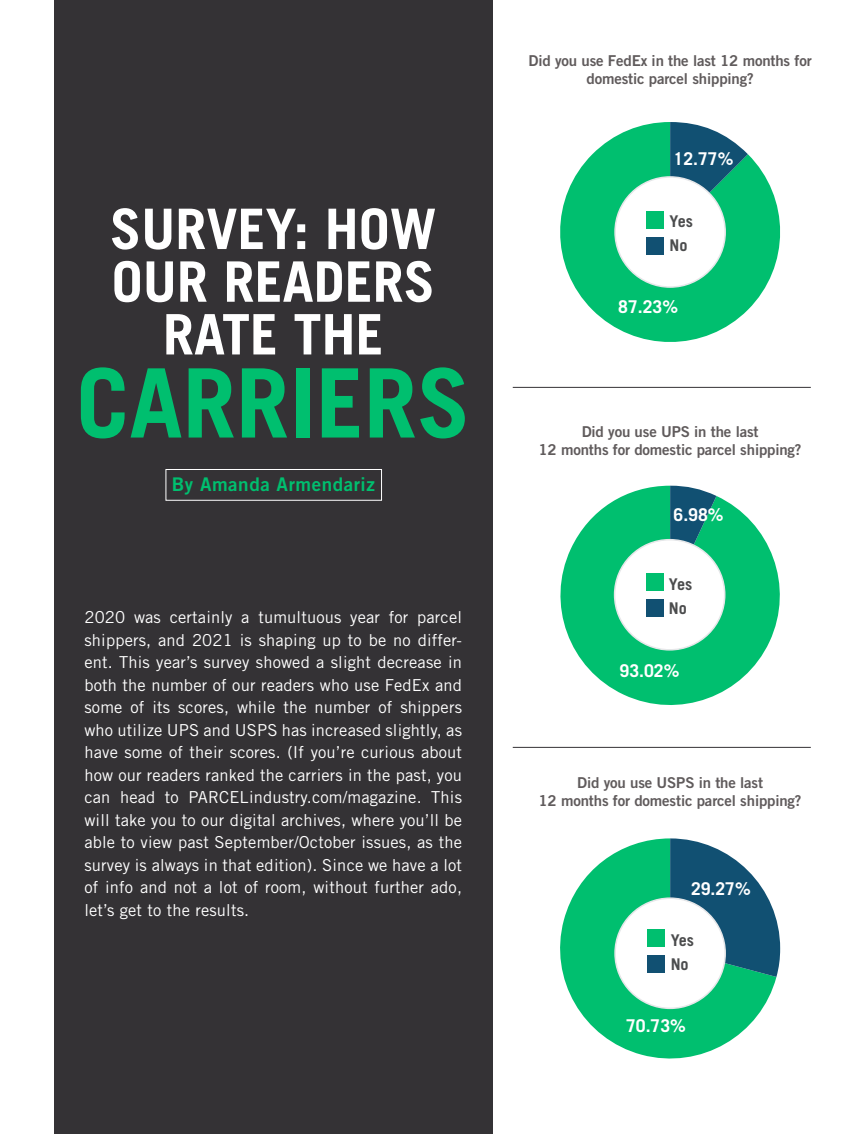
<style>
.page{position:relative;width:864px;height:1134px;background:#fff}
.page>*{position:absolute;margin:0;border:0;box-sizing:border-box;transform-origin:0 0}
.author_description{font:700 95.85px "Trade Gothic LT Std";color:#00bf6f}
.author_description-2{font:700 55.95px "Trade Gothic LT Std";color:#fff}
.author_description-3{font:18.9px "Trade Gothic LT Std Bd 2";letter-spacing:.03em;color:#00bf6f}
.author_description-4{font:700 17.7px "Trade Gothic LT Std";color:#fff}
.t1{font:16.5px/22.5px "Trade Gothic LT Std";letter-spacing:.01em;color:#fff;text-align:justify}
.No_Indent{font:700 16.2px "Trade Gothic LT Std";color:#4b4c4d}
.author_description-5{font:15px/18px "Trade Gothic LT Std Bd 2";letter-spacing:-.01em;color:#605b5c;text-align:center}
</style>
<div class="page">
<div style="left:54px;top:0;width:438px;height:1134px;background:#343235"></div>
<div style="left:166px;top:469px;width:216px;height:31px;border:1px solid #fff"></div>
<hr style="left:513px;top:747px;width:298px;height:1px;background:#343235">
<hr style="left:513px;top:387px;width:298px;height:1px;background:#343235">
<svg style="left:560px;top:486px;width:220px;height:219px;fill:#00bf6f"></svg>
<svg style="left:670px;top:486px;width:46px;height:78px;background:#1c767a"></svg>
<div style="left:615px;top:540px;width:110px;height:110px;background:#fff;border-radius:50%"></div>
<div style="left:614px;top:539px;width:111px;height:112px;border:2px solid #e6e7e9;border-radius:50%"></div>
<div style="left:646px;top:599px;width:17px;height:18px;background:#115072"></div>
<div style="left:646px;top:574px;width:17px;height:17px;background:#00bf6f"></div>
<svg style="left:560px;top:838px;width:216px;height:221px;fill:#00bf6f"></svg>
<svg style="left:670px;top:838px;width:110px;height:139px"></svg>
<div style="left:615px;top:898px;width:110px;height:110px;background:#fff;border-radius:50%"></div>
<div style="left:614px;top:897px;width:112px;height:112px;border:2px solid #e6e7e9;border-radius:50%"></div>
<div style="left:648px;top:956px;width:17px;height:17px;background:#115072"></div>
<div style="left:648px;top:930px;width:17px;height:17px;background:#00bf6f"></div>
<svg style="left:560px;top:122px;width:221px;height:220px;fill:#00bf6f"></svg>
<svg style="left:670px;top:122px;width:78px;height:110px;background:#2b8783"></svg>
<div style="left:615px;top:177px;width:110px;height:110px;background:#fff;border-radius:50%"></div>
<div style="left:614px;top:176px;width:112px;height:112px;border:2px solid #e6e7e9;border-radius:50%"></div>
<div style="left:647px;top:237px;width:17px;height:17px;background:#115072"></div>
<div style="left:647px;top:211px;width:17px;height:17px;background:#00bf6f"></div>
<p class="author_description-2" style="left:110px;top:195px;width:328px">SURVEY: HOW</p>
<p class="author_description-2" style="left:112px;top:247px;width:325px">OUR READERS</p>
<p class="author_description-2" style="left:163px;top:300px;width:222px">RATE THE</p>
<p class="author_description" style="left:76px;top:344px;width:396px">CARRIERS</p>
<p class="author_description-3" style="left:172px;top:473px;width:205px">By Amanda Armendariz</p>
<p class="t1" style="left:84px;top:606px;width:379px">2020 was certainly a tumultuous year for parcel shippers, and 2021 is shaping up to be no differ&shy;ent. This year’s survey showed a slight decrease in both the number of our readers who use FedEx and some of its scores, while the number of shippers who utilize UPS and USPS has increased slightly, as have some of their scores. (If you’re curious about how our readers ranked the carriers in the past, you can head to PARCELindustry.com/magazine. This will take you to our digital archives, where you’ll be able to view past September/October issues, as the survey is always in that edition). Since we have a lot of info and not a lot of room, without further ado, let’s get to the results.</p>
<p class="author_description-5" style="left:529px;top:51px;width:285px">Did you use FedEx in the last 12 months for domestic parcel shipping?</p>
<p class="author_description-4" style="left:674px;top:148px;width:61px">12.77%</p>
<p class="No_Indent" style="left:670px;top:212px;width:25px">Yes</p>
<p class="No_Indent" style="left:670px;top:236px;width:19px">No</p>
<p class="author_description-4" style="left:618px;top:296px;width:61px">87.23%</p>
<p class="author_description-5" style="left:582px;top:423px;width:178px">Did you use UPS in the last</p>
<p class="author_description-5" style="left:539px;top:441px;width:265px">12 months for domestic parcel shipping?</p>
<p class="author_description-4" style="left:674px;top:503px;width:51px">6.98%</p>
<p class="No_Indent" style="left:669px;top:574px;width:25px">Yes</p>
<p class="No_Indent" style="left:669px;top:598px;width:19px">No</p>
<p class="author_description-4" style="left:620px;top:660px;width:61px">93.02%</p>
<p class="author_description-5" style="left:577px;top:773px;width:187px">Did you use USPS in the last</p>
<p class="author_description-5" style="left:539px;top:791px;width:265px">12 months for domestic parcel shipping?</p>
<p class="author_description-4" style="left:691px;top:878px;width:61px">29.27%</p>
<p class="No_Indent" style="left:671px;top:930px;width:25px">Yes</p>
<p class="No_Indent" style="left:671px;top:954px;width:19px">No</p>
<p class="author_description-4" style="left:626px;top:1014px;width:61px">70.73%</p>
</div>
